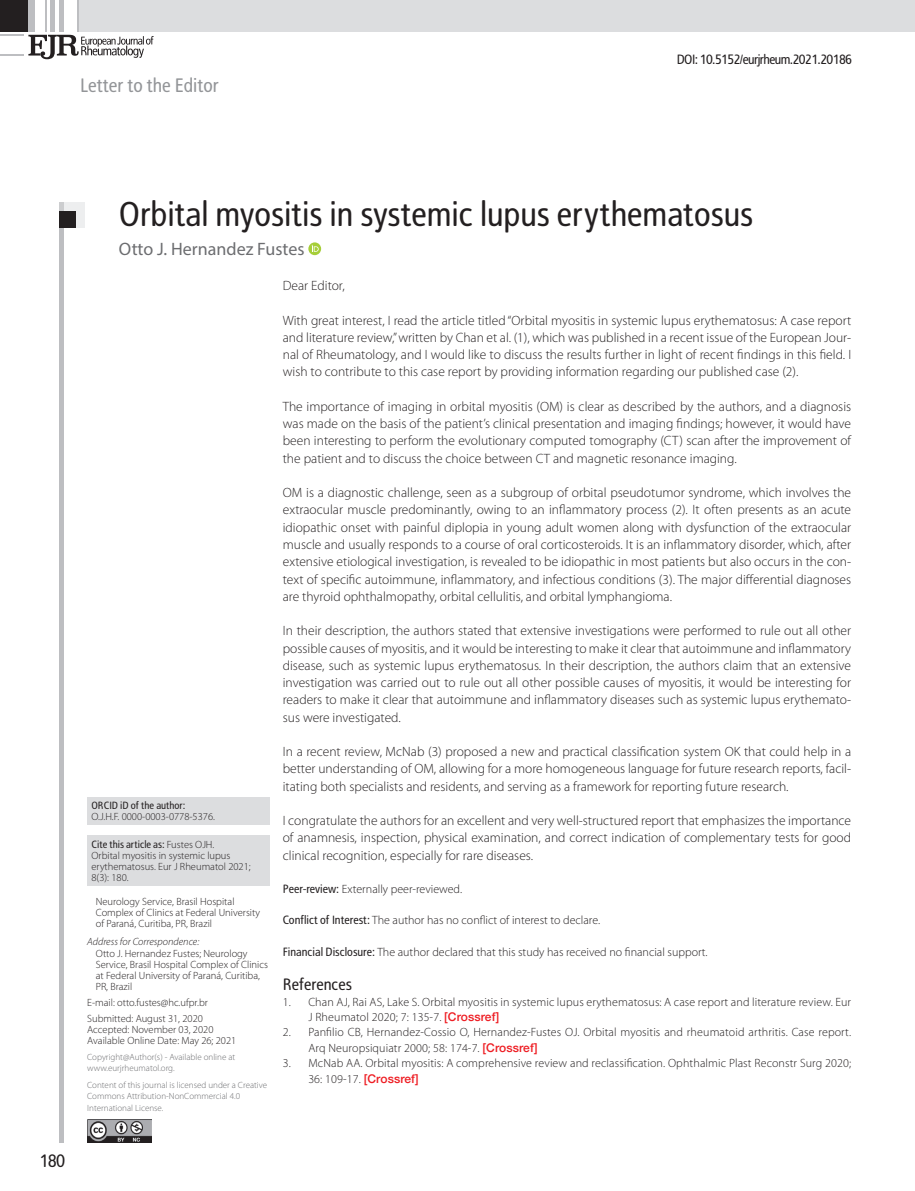
<style>
.page{position:relative;width:915px;height:1191px;background:#fff}
.page>*{position:absolute;margin:0;border:0;box-sizing:border-box;transform-origin:0 0}
.t1{font:34.5px "Rotokas";color:#231f20}
.t2{font:19.5px "Rotokas";color:#939598}
.t3{font:18px "Myriad Pro";color:#6c6d70}
.t4{font:18px "Rotokas";color:#231f20}
.t5{font:16.5px "Rotokas";color:#231f20}
.t6{font:300 13.5px/17.2px "Myriad Pro";color:#231f20;text-align:justify}
.t7{font:13.5px "Rotokas";letter-spacing:-.04em;color:#231f20}
.t8{font:300 12px/15.5px "Myriad Pro";letter-spacing:.01em;color:#231f20}
.t9{font:300 10.5px/11.2px "Myriad Pro";color:#231f20}
.t10{font:300 9px/11.2px "Myriad Pro";color:#6c6d70}
.s1{font-family:"Rotokas";font-weight:400}
.s2{font-style:italic}
.s3{font-family:"Helvetica Neue";font-weight:500;color:#ee1d23}
</style>
<div class="page">
<div style="left:78px;top:0;width:836px;height:31px;background:#dcdddf"></div>
<hr style="left:78px;top:0;width:1px;height:31px;background:#bdbec1">
<div style="left:0;top:0;width:31px;height:31px;background:#231f20"></div>
<div style="left:28px;top:0;width:7px;height:31px;background:#bdbec1"></div>
<hr style="left:45px;top:0;width:2px;height:31px;background:#bdbec1">
<div style="left:50px;top:0;width:5px;height:31px;background:#bdbec1"></div>
<div style="left:59px;top:0;width:5px;height:31px;background:#bdbec1"></div>
<svg style="left:0;top:35px;width:154px;height:24px"></svg>
<svg style="left:308px;top:242px;width:13px;height:13px"></svg>
<svg style="left:311px;top:245px;width:7px;height:7px"></svg>
<div style="left:59px;top:202px;width:5px;height:940px;background:#bdbec1"></div>
<svg style="left:59px;top:202px;width:26px;height:26px"></svg>
<div style="left:59px;top:211px;width:17px;height:17px;background:#231f20"></div>
<div style="left:87px;top:835px;width:182px;height:51px;background:#dcdddf"></div>
<div style="left:87px;top:797px;width:182px;height:27px;background:#dcdddf"></div>
<img style="left:87px;top:1119px;width:65px;height:23px">
<p class="t2" style="left:80px;top:73px;width:140px">Letter to the Editor</p>
<p class="t7" style="left:676px;top:51px;width:177px">DOI: 10.5152/eurjrheum.2021.20186</p>
<p class="t4" style="left:39px;top:1149px;width:27px">180</p>
<p class="t1" style="left:119px;top:193px;width:635px">Orbital myositis in systemic lupus erythematosus</p>
<p class="t3" style="left:119px;top:238px;width:187px">Otto J. Hernandez Fustes</p>
<p class="t9" style="left:91px;top:800px;width:125px"><span class="s1">ORCID iD of the author:<br></span>O.J.H.F. 0000-0003-0778-5376.</p>
<p class="t9" style="left:91px;top:838px;width:161px"><span class="s1">Cite this article as:</span> Fustes OJH.<br>Orbital myositis in systemic lupus erythematosus. Eur J Rheumatol 2021;<br>8(3): 180.</p>
<p class="t9" style="left:96px;top:895px;width:166px">Neurology Service, Brasil Hospital<br>Complex of Clinics at Federal University of Paraná, Curitiba, PR, Brazil</p>
<p class="t9" style="left:96px;top:936px;width:174px;text-indent:-9px"><span class="s2">Address for Correspondence:<br></span>Otto J. Hernandez Fustes; Neurology Service, Brasil Hospital Complex of Clinics at Federal University of Paraná, Curitiba, PR, Brazil</p>
<p class="t9" style="left:87px;top:994px;width:122px;line-height:15.8px">E-mail: otto.fustes@hc.ufpr.br<br>Submitted: August 31, 2020</p>
<p class="t9" style="left:87px;top:1023px;width:150px">Accepted: November 03, 2020<br>Available Online Date: May 26; 2021</p>
<p class="t10" style="left:87px;top:1051px;width:149px">Copyright@Author(s) - Available online at www.eurjrheumatol.org.</p>
<p class="t10" style="left:87px;top:1079px;width:181px">Content of this journal is licensed under a Creative<br>Commons Attribution-NonCommercial 4.0<br>International License.</p>
<p class="t6" style="left:283px;top:277px;width:63px">Dear Editor,</p>
<p class="t6" style="left:283px;top:311px;width:569px">With great interest, I read the article titled “Orbital myositis in systemic lupus erythematosus: A case report and literature review,” written by Chan et al. (1), which was published in a recent issue of the European Jour&shy;nal of Rheumatology, and I would like to discuss the results further in light of recent findings in this field. I wish to contribute to this case report by providing information regarding our published case (2).</p>
<p class="t6" style="left:283px;top:398px;width:569px">The importance of imaging in orbital myositis (OM) is clear as described by the authors, and a diagnosis was made on the basis of the patient’s clinical presentation and imaging findings; however, it would have been interesting to perform the evolutionary computed tomography (CT) scan after the improvement of the patient and to discuss the choice between CT and magnetic resonance imaging.</p>
<p class="t6" style="left:283px;top:484px;width:569px">OM is a diagnostic challenge, seen as a subgroup of orbital pseudotumor syndrome, which involves the extraocular muscle predominantly, owing to an inflammatory process (2). It often presents as an acute idiopathic onset with painful diplopia in young adult women along with dysfunction of the extraocular muscle and usually responds to a course of oral corticosteroids. It is an inflammatory disorder, which, after extensive etiological investigation, is revealed to be idiopathic in most patients but also occurs in the con&shy;text of specific autoimmune, inflammatory, and infectious conditions (3). The major differential diagnoses are thyroid ophthalmopathy, orbital cellulitis, and orbital lymphangioma.</p>
<p class="t6" style="left:283px;top:622px;width:569px">In their description, the authors stated that extensive investigations were performed to rule out all other possible causes of myositis, and it would be interesting to make it clear that autoimmune and inflammatory disease, such as systemic lupus erythematosus. In their description, the authors claim that an extensive investigation was carried out to rule out all other possible causes of myositis, it would be interesting for readers to make it clear that autoimmune and inflammatory diseases such as systemic lupus erythemato&shy;sus were investigated.</p>
<p class="t6" style="left:283px;top:743px;width:569px">In a recent review, McNab (3) proposed a new and practical classification system OK that could help in a better understanding of OM, allowing for a more homogeneous language for future research reports, facil&shy;itating both specialists and residents, and serving as a framework for reporting future research.</p>
<p class="t6" style="left:283px;top:812px;width:569px">I congratulate the authors for an excellent and very well-structured report that emphasizes the importance of anamnesis, inspection, physical examination, and correct indication of complementary tests for good clinical recognition, especially for rare diseases.</p>
<p class="t8" style="left:283px;top:880px;width:181px"><span class="s1">Peer-review:</span> Externally peer-reviewed.</p>
<p class="t8" style="left:283px;top:912px;width:319px"><span class="s1">Conflict of Interest:</span> The author has no conflict of interest to declare.</p>
<p class="t8" style="left:283px;top:943px;width:426px"><span class="s1">Financial Disclosure:</span> The author declared that this study has received no financial support.</p>
<p class="t5" style="left:283px;top:974px;width:71px">References</p>
<p class="t8" style="left:308px;top:993px;width:544px;text-indent:-26px">1. Chan AJ, Rai AS, Lake S. Orbital myositis in systemic lupus erythematosus: A case report and literature review. Eur<br>J Rheumatol 2020; 7: 135-7. <span class="s3">[Crossref]</span></p>
<p class="t8" style="left:308px;top:1024px;width:544px;text-indent:-26px">2. Panfilio CB, Hernandez-Cossio O, Hernandez-Fustes OJ. Orbital myositis and rheumatoid arthritis. Case report.<br>Arq Neuropsiquiatr 2000; 58: 174-7. <span class="s3">[Crossref]</span></p>
<p class="t8" style="left:308px;top:1055px;width:544px;text-indent:-26px">3. McNab AA. Orbital myositis: A comprehensive review and reclassification. Ophthalmic Plast Reconstr Surg 2020;<br>36: 109-17. <span class="s3">[Crossref]</span></p>
</div>
